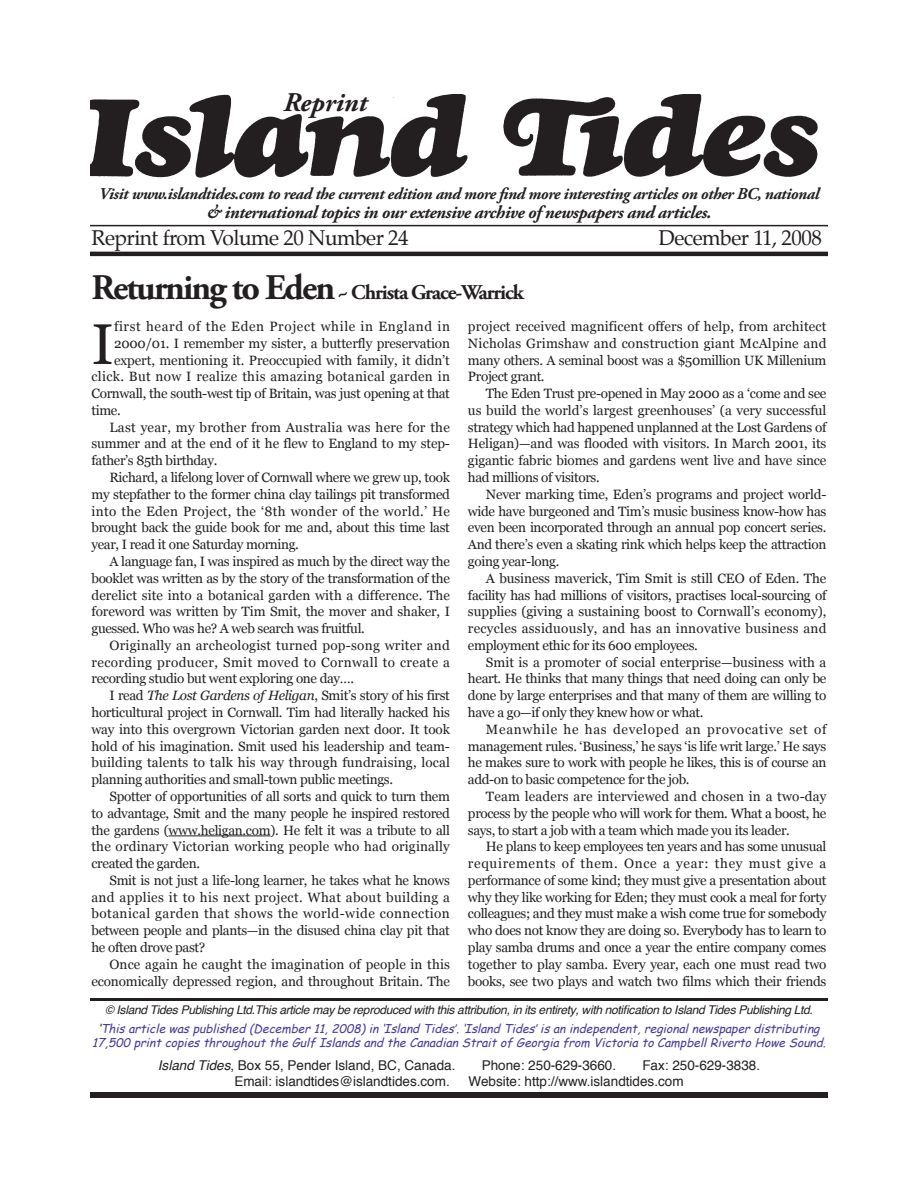
<style>
.page{position:relative;width:918px;height:1188px;background:#fff}
.page>*{position:absolute;margin:0;border:0;box-sizing:border-box;transform-origin:0 0}
.t1{font:57.15px "Georgia";color:#231f20}
.t2{font:italic 700 27px "Adobe Garamond Pro";color:#231f20}
.t3{font:21px "Palatino";letter-spacing:-.025em;color:#231f20}
.t4{font:700 21px "Adobe Garamond Pro";letter-spacing:-.05em;color:#231f20}
.t5{font:italic 700 18px "Adobe Garamond Pro";letter-spacing:-.025em;color:#231f20}
.t6{font:italic 700 16.5px "Adobe Garamond Pro";letter-spacing:-.025em;color:#231f20}
.t7{font:13.5px/16.8px "Georgia";letter-spacing:-.02em;color:#231f20;text-align:justify}
.t8{font:13.5px "Georgia";letter-spacing:.01em;color:#231f20}
.t9{font:13.5px "Helvetica";color:#231f20}
.t10{font:13.5px "Georgia";letter-spacing:.025em;color:#231f20}
.t11{font:13.5px "Georgia";letter-spacing:.02em;color:#231f20}
.t12{font:13.5px "Georgia";letter-spacing:.015em;color:#231f20}
.t13{font:13.5px "Georgia";letter-spacing:.035em;color:#231f20}
.t14{font:13.5px "Georgia";letter-spacing:.03em;color:#231f20}
.t15{font:13.5px "Georgia";letter-spacing:.045em;color:#231f20}
.t16{font:italic 12px/14.5px "Comic Sans MS";color:#4d3c98;text-align:center}
.t17{font:italic 12px "Helvetica";letter-spacing:-.025em;color:#231f20}
.s1{font-size:36px}
.s2{font-style:italic}
.s3{color:#231f20}
</style>
<div class="page">
<hr style="left:169px;top:835px;width:101px;height:1px;background:#231f20">
<hr style="left:90px;top:225px;width:738px;height:1px;background:#231f20">
<hr style="left:90px;top:252px;width:738px;height:4px;background:#231f20">
<img style="left:90px;top:94px;width:728px;height:84px">
<hr style="left:90px;top:998px;width:738px;height:3px;background:#231f20">
<div style="left:90px;top:1092px;width:738px;height:6px;background:#231f20"></div>
<h2 class="t2" style="left:284px;top:92px;width:85px">Reprint</h2>
<p class="t6" style="left:99px;top:188px;width:722px">Visit www.islandtides.com to read the current edition and more find more interesting articles on other BC, national</p>
<h3 class="t5" style="left:206px;top:206px;width:507px">&amp; international topics in our extensive archive of newspapers and articles.</h3>
<h3 class="t3" style="left:92px;top:227px;width:319px">Reprint from Volume 20 Number 24</h3>
<h3 class="t3" style="left:659px;top:227px;width:165px">December 11, 2008</h3>
<h3 class="t4" style="left:92px;top:284px;width:434px"><span class="s1">Returning to Eden</span>~ Christa Grace-Warrick</h3>
<h1 class="t1" style="left:92px;top:312px;width:24px">I</h1>
<p class="t15" style="left:114px;top:319px;width:337px">first heard of the Eden Project while in England in</p>
<p class="t7" style="left:114px;top:335px;width:337px">2000/01. I remember my sister, a butterfly preservation</p>
<p class="t7" style="left:114px;top:351px;width:337px">expert, mentioning it. Preoccupied with family, it didn’t</p>
<p class="t10" style="left:92px;top:369px;width:360px">click. But now I realize this amazing botanical garden in</p>
<p class="t7" style="left:92px;top:385px;width:360px">Cornwall, the south-west tip of Britain, was just opening at that</p>
<p class="t7" style="left:91px;top:402px;width:31px">time.</p>
<p class="t11" style="left:109px;top:419px;width:342px">Last year, my brother from Australia was here for the</p>
<p class="t7" style="left:91px;top:435px;width:360px">summer and at the end of it he flew to England to my step-</p>
<p class="t7" style="left:91px;top:452px;width:127px">father’s 85th birthday.</p>
<p class="t7" style="left:109px;top:469px;width:342px">Richard, a lifelong lover of Cornwall where we grew up, took</p>
<p class="t7" style="left:91px;top:486px;width:360px">my stepfather to the former china clay tailings pit transformed</p>
<p class="t10" style="left:91px;top:503px;width:360px">into the Eden Project, the ‘8th wonder of the world.’ He</p>
<p class="t7" style="left:91px;top:519px;width:360px">brought back the guide book for me and, about this time last</p>
<p class="t7" style="left:91px;top:536px;width:209px">year, I read it one Saturday morning.</p>
<p class="t7" style="left:109px;top:553px;width:342px">A language fan, I was inspired as much by the direct way the</p>
<p class="t7" style="left:91px;top:570px;width:360px">booklet was written as by the story of the transformation of the</p>
<p class="t8" style="left:91px;top:587px;width:360px">derelict site into a botanical garden with a difference. The</p>
<p class="t7" style="left:91px;top:603px;width:360px">foreword was written by Tim Smit, the mover and shaker, I</p>
<p class="t7" style="left:91px;top:620px;width:275px">guessed. Who was he? A web search was fruitful.</p>
<p class="t11" style="left:109px;top:638px;width:342px">Originally an archeologist turned pop-song writer and</p>
<p class="t14" style="left:91px;top:654px;width:360px">recording producer, Smit moved to Cornwall to create a</p>
<p class="t7" style="left:91px;top:670px;width:264px">recording studio but went exploring one day….</p>
<p class="t7" style="left:109px;top:687px;width:342px">I read <span class="s2">The Lost Gardens of Heligan</span>, Smit’s story of his first</p>
<p class="t7" style="left:91px;top:704px;width:360px">horticultural project in Cornwall. Tim had literally hacked his</p>
<p class="t7" style="left:91px;top:721px;width:360px">way into this overgrown Victorian garden next door. It took</p>
<p class="t7" style="left:91px;top:738px;width:360px">hold of his imagination. Smit used his leadership and team-</p>
<p class="t8" style="left:91px;top:755px;width:360px">building talents to talk his way through fundraising, local</p>
<p class="t7" style="left:91px;top:771px;width:303px">planning authorities and small-town public meetings.</p>
<p class="t7" style="left:109px;top:788px;width:342px">Spotter of opportunities of all sorts and quick to turn them</p>
<p class="t7" style="left:91px;top:805px;width:360px">to advantage, Smit and the many people he inspired restored</p>
<p class="t7" style="left:91px;top:821px;width:360px">the gardens (www.heligan.com). He felt it was a tribute to all</p>
<p class="t12" style="left:91px;top:839px;width:360px">the ordinary Victorian working people who had originally</p>
<p class="t7" style="left:91px;top:855px;width:110px">created the garden.</p>
<p class="t7" style="left:109px;top:872px;width:342px">Smit is not just a life-long learner, he takes what he knows</p>
<p class="t10" style="left:91px;top:889px;width:360px">and applies it to his next project. What about building a</p>
<p class="t13" style="left:91px;top:906px;width:360px">botanical garden that shows the world-wide connection</p>
<p class="t7" style="left:91px;top:922px;width:360px">between people and plants—in the disused china clay pit that</p>
<p class="t7" style="left:91px;top:939px;width:115px">he often drove past?</p>
<p class="t8" style="left:109px;top:956px;width:342px">Once again he caught the imagination of people in this</p>
<p class="t7" style="left:91px;top:973px;width:360px">economically depressed region, and throughout Britain. The</p>
<p class="t7" style="left:468px;top:318px;width:360px">project received magnificent offers of help, from architect Nicholas Grimshaw and construction giant McAlpine and many others. A seminal boost was a $50million UK Millenium Project grant.</p>
<p class="t7" style="left:468px;top:385px;width:360px;text-indent:18px">The Eden Trust pre-opened in May 2000 as a ‘come and see us build the world’s largest greenhouses’ (a very successful strategy which had happened unplanned at the Lost Gardens of Heligan)—and was flooded with visitors. In March 2001, its gigantic fabric biomes and gardens went live and have since had millions of visitors.</p>
<p class="t7" style="left:468px;top:486px;width:360px;text-indent:18px">Never marking time, Eden’s programs and project world&shy;wide have burgeoned and Tim’s music business know-how has even been incorporated through an annual pop concert series.<br>And there’s even a skating rink which helps keep the attraction going year-long.</p>
<p class="t7" style="left:468px;top:570px;width:360px;text-indent:18px">A business maverick, Tim Smit is still CEO of Eden. The facility has had millions of visitors, practises local-sourcing of supplies (giving a sustaining boost to Cornwall’s economy), recycles assiduously, and has an innovative business and employment ethic for its 600 employees.</p>
<p class="t7" style="left:468px;top:654px;width:360px;text-indent:18px">Smit is a promoter of social enterprise—business with a heart. He thinks that many things that need doing can only be done by large enterprises and that many of them are willing to have a go—if only they knew how or what.</p>
<p class="t7" style="left:468px;top:721px;width:360px;text-indent:18px">Meanwhile he has developed an provocative set of management rules. ‘Business,’ he says ‘is life writ large.’ He says he makes sure to work with people he likes, this is of course an add-on to basic competence for the job.</p>
<p class="t7" style="left:468px;top:788px;width:360px;text-indent:18px">Team leaders are interviewed and chosen in a two-day process by the people who will work for them. What a boost, he says, to start a job with a team which made you its leader.</p>
<p class="t7" style="left:468px;top:838px;width:360px;text-indent:18px">He plans to keep employees ten years and has some unusual requirements of them. Once a year: they must give a performance of some kind; they must give a presentation about why they like working for Eden; they must cook a meal for forty colleagues; and they must make a wish come true for somebody who does not know they are doing so. Everybody has to learn to play samba drums and once a year the entire company comes together to play samba. Every year, each one must read two books, see two plays and watch two films which their friends</p>
<p class="t17" style="left:105px;top:1005px;width:709px">© Island Tides Publishing Ltd.This article may be reproduced with this attribution, in its entirety, with notification to Island Tides Publishing Ltd.</p>
<p class="t16" style="left:92px;top:1020px;width:738px"><span class="s3">‘</span>This article was published (December 11, 2008) in ‘Island Tides’. ‘Island Tides’ is an independent, regional newspaper distributing<br>17,500 print copies throughout the Gulf Islands and the Canadian Strait of Georgia from Victoria to Campbell Riverto Howe Sound.</p>
<p class="t9" style="left:158px;top:1059px;width:299px"><span class="s2">Island Tides</span>, Box 55, Pender Island, BC, Canada.</p>
<p class="t9" style="left:482px;top:1059px;width:136px">Phone: 250-629-3660.</p>
<p class="t9" style="left:642px;top:1059px;width:119px">Fax: 250-629-3838.</p>
<p class="t9" style="left:234px;top:1076px;width:217px">Email: islandtides@islandtides.com.</p>
<p class="t9" style="left:469px;top:1076px;width:217px">Website: http://www.islandtides.com</p>
</div>
